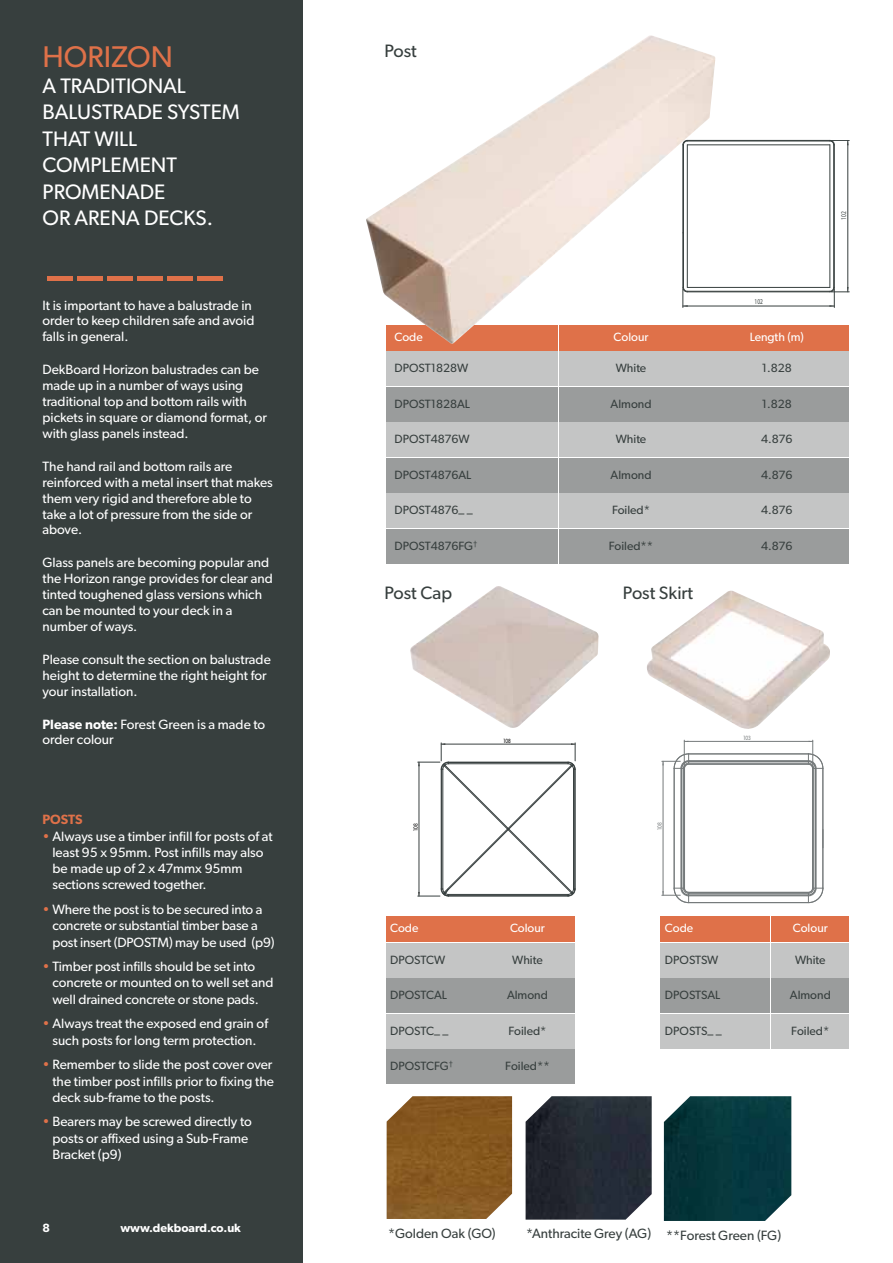
<style>
.page{position:relative;width:893px;height:1263px;background:#fff}
.page>*{position:absolute;margin:0;border:0;box-sizing:border-box;transform-origin:0 0}
.t1{font:55.5px "Gibson";color:#df7149}
.t2{font:30px "Gibson";color:#df7149}
.t3{font:21px/26.4px "Gibson";color:#fff}
.t4{font:18px "Gibson";color:#373f3e}
.t5{font:13.5px/15.9px "Gibson";color:#fff}
.t6{font:13.5px "Gibson";color:#373f3e}
.t7{font:600 13.5px "Gibson";letter-spacing:-.005em;color:#df7149}
.t8{font:12px "Gibson";color:#373f3e}
.t9{font:12px "Gibson";color:#fff}
.t10{font:600 12px "Gibson";color:#fff}
.t11{font:7.35px "Myriad Pro";color:#373f3e;scale:.75 1}
.t12{font:6.15px "Gibson";color:#000;scale:.75 1}
.t13{font:6.15px "Gibson";color:#757a7b;scale:.75 1}
.s1{font-weight:600}
.s2{color:#df7149}
</style>
<div class="page">
<div style="left:386px;top:916px;width:92px;height:25px;background:#df7149"></div>
<div style="left:480px;top:916px;width:95px;height:25px;background:#df7149"></div>
<div style="left:386px;top:943px;width:92px;height:34px;background:#c4c5c5"></div>
<div style="left:480px;top:943px;width:95px;height:34px;background:#c4c5c5"></div>
<div style="left:386px;top:978px;width:92px;height:34px;background:#9a9c9c"></div>
<div style="left:480px;top:978px;width:95px;height:34px;background:#9a9c9c"></div>
<div style="left:386px;top:1014px;width:92px;height:34px;background:#c4c5c5"></div>
<div style="left:480px;top:1014px;width:95px;height:34px;background:#c4c5c5"></div>
<div style="left:386px;top:1049px;width:92px;height:35px;background:#9a9c9c"></div>
<div style="left:480px;top:1049px;width:95px;height:35px;background:#9a9c9c"></div>
<div style="left:661px;top:916px;width:109px;height:25px;background:#df7149"></div>
<div style="left:772px;top:916px;width:77px;height:25px;background:#df7149"></div>
<div style="left:661px;top:943px;width:109px;height:34px;background:#c4c5c5"></div>
<div style="left:772px;top:943px;width:77px;height:34px;background:#c4c5c5"></div>
<div style="left:661px;top:978px;width:109px;height:34px;background:#9a9c9c"></div>
<div style="left:772px;top:978px;width:77px;height:34px;background:#9a9c9c"></div>
<div style="left:661px;top:1014px;width:109px;height:34px;background:#c4c5c5"></div>
<div style="left:772px;top:1014px;width:77px;height:34px;background:#c4c5c5"></div>
<img style="left:410px;top:586px;width:189px;height:142px">
<img style="left:647px;top:590px;width:183px;height:139px">
<svg style="left:418px;top:743px;width:158px;height:154px"></svg>
<svg style="left:662px;top:740px;width:162px;height:163px"></svg>
<hr style="left:684px;top:741px;width:129px;height:1px;background:#757a7b">
<div style="left:0;top:0;width:302px;height:1263px;background:#373f3e"></div>
<div style="left:386px;top:325px;width:171px;height:25px;background:#df7149"></div>
<div style="left:559px;top:325px;width:144px;height:25px;background:#df7149"></div>
<div style="left:705px;top:325px;width:144px;height:25px;background:#df7149"></div>
<div style="left:386px;top:352px;width:171px;height:34px;background:#c4c5c5"></div>
<div style="left:559px;top:352px;width:144px;height:34px;background:#c4c5c5"></div>
<div style="left:705px;top:352px;width:144px;height:34px;background:#c4c5c5"></div>
<div style="left:386px;top:387px;width:171px;height:34px;background:#9a9c9c"></div>
<div style="left:559px;top:387px;width:144px;height:34px;background:#9a9c9c"></div>
<div style="left:705px;top:387px;width:144px;height:34px;background:#9a9c9c"></div>
<div style="left:386px;top:423px;width:171px;height:34px;background:#c4c5c5"></div>
<div style="left:559px;top:423px;width:144px;height:34px;background:#c4c5c5"></div>
<div style="left:705px;top:423px;width:144px;height:34px;background:#c4c5c5"></div>
<div style="left:386px;top:458px;width:171px;height:34px;background:#9a9c9c"></div>
<div style="left:559px;top:458px;width:144px;height:34px;background:#9a9c9c"></div>
<div style="left:705px;top:458px;width:144px;height:34px;background:#9a9c9c"></div>
<div style="left:386px;top:494px;width:171px;height:34px;background:#c4c5c5"></div>
<div style="left:559px;top:494px;width:144px;height:34px;background:#c4c5c5"></div>
<div style="left:705px;top:494px;width:144px;height:34px;background:#c4c5c5"></div>
<div style="left:386px;top:529px;width:171px;height:34px;background:#9a9c9c"></div>
<div style="left:559px;top:529px;width:144px;height:34px;background:#9a9c9c"></div>
<div style="left:705px;top:529px;width:144px;height:34px;background:#9a9c9c"></div>
<hr style="left:833px;top:145px;width:1px;height:142px;background:#373f3e">
<hr style="left:687px;top:141px;width:143px;height:1px;background:#373f3e">
<hr style="left:687px;top:144px;width:143px;height:1px;background:#373f3e">
<hr style="left:829px;top:145px;width:1px;height:142px;background:#373f3e">
<hr style="left:687px;top:287px;width:143px;height:1px;background:#373f3e">
<hr style="left:834px;top:145px;width:1px;height:142px;background:#373f3e">
<hr style="left:687px;top:140px;width:143px;height:1px;background:#373f3e">
<hr style="left:687px;top:291px;width:143px;height:1px;background:#373f3e">
<svg style="left:829px;top:140px;width:20px;height:6px"></svg>
<hr style="left:847px;top:140px;width:1px;height:152px;background:#373f3e">
<svg style="left:829px;top:287px;width:20px;height:20px"></svg>
<hr style="left:683px;top:306px;width:151px;height:1px;background:#373f3e">
<img style="left:366px;top:35px;width:350px;height:309px">
<img style="left:387px;top:1096px;width:125px;height:123px">
<img style="left:664px;top:1096px;width:127px;height:125px">
<img style="left:526px;top:1096px;width:126px;height:123px">
<h2 class="t2" style="left:43px;top:45px;width:132px">HORIZON</h2>
<h3 class="t3" style="left:43px;top:75px;width:199px">A TRADITIONAL<br>BALUSTRADE SYSTEM<br>THAT WILL<br>COMPLEMENT<br>PROMENADE<br>OR ARENA DECKS.</h3>
<h1 class="t1" style="left:47px;top:254px;width:177px">– – – – – –</h1>
<p class="t5" style="left:43px;top:298px;width:213px">It is important to have a balustrade in order to keep children safe and avoid falls in general.</p>
<p class="t5" style="left:43px;top:363px;width:226px">DekBoard Horizon balustrades can be made up in a number of ways using traditional top and bottom rails with pickets in square or diamond format, or with glass panels instead.</p>
<p class="t5" style="left:43px;top:460px;width:232px">The hand rail and bottom rails are reinforced with a metal insert that makes them very rigid and therefore able to take a lot of pressure from the side or above.</p>
<p class="t5" style="left:43px;top:556px;width:232px">Glass panels are becoming popular and the Horizon range provides for clear and tinted toughened glass versions which can be mounted to your deck in a number of ways.</p>
<p class="t5" style="left:43px;top:653px;width:230px">Please consult the section on balustrade height to determine the right height for your installation.</p>
<p class="t5" style="left:43px;top:717px;width:224px"><span class="s1">Please note:</span> Forest Green is a made to order colour</p>
<p class="t7" style="left:43px;top:815px;width:42px">POSTS</p>
<p class="t5" style="left:52px;top:830px;width:222px;text-indent:-10px"><span class="s2">•</span> Always use a timber infill for posts of at least 95 x 95mm. Post infills may also be made up of 2 x 47mmx 95mm sections screwed together.</p>
<p class="t5" style="left:52px;top:903px;width:224px;text-indent:-10px"><span class="s2">•</span> Where the post is to be secured into a concrete or substantial timber base a post insert (DPOSTM) may be used (p9)</p>
<p class="t5" style="left:52px;top:960px;width:222px;text-indent:-10px"><span class="s2">•</span> Timber post infills should be set into concrete or mounted on to well set and well drained concrete or stone pads.</p>
<p class="t5" style="left:43px;top:1017px;width:227px;text-align:center"><span class="s2">•</span> Always treat the exposed end grain of such posts for long term protection.</p>
<p class="t5" style="left:52px;top:1058px;width:223px;text-align:justify;text-indent:-10px"><span class="s2">•</span> Remember to slide the post cover over the timber post infills prior to fixing the deck sub-frame to the posts.</p>
<p class="t5" style="left:52px;top:1115px;width:201px;text-indent:-10px"><span class="s2">•</span> Bearers may be screwed directly to posts or affixed using a Sub-Frame<br>Bracket (p9)</p>
<p class="t10" style="left:43px;top:1223px;width:9px">8</p>
<p class="t10" style="left:120px;top:1223px;width:122px">www.dekboard.co.uk</p>
<h3 class="t4" style="left:384px;top:44px;width:34px">Post</h3>
<p class="t11" style="left:755px;top:298px;width:13px">102</p>
<p class="t9" style="left:394px;top:333px;width:30px">Code</p>
<p class="t9" style="left:614px;top:333px;width:36px">Colour</p>
<p class="t9" style="left:750px;top:333px;width:56px">Length (m)</p>
<p class="t8" style="left:394px;top:364px;width:75px">DPOST1828W</p>
<p class="t8" style="left:616px;top:364px;width:32px">White</p>
<p class="t8" style="left:762px;top:364px;width:31px">1.828</p>
<p class="t8" style="left:394px;top:399px;width:77px">DPOST1828AL</p>
<p class="t8" style="left:611px;top:399px;width:42px">Almond</p>
<p class="t8" style="left:762px;top:399px;width:31px">1.828</p>
<p class="t8" style="left:394px;top:435px;width:77px">DPOST4876W</p>
<p class="t8" style="left:616px;top:435px;width:32px">White</p>
<p class="t8" style="left:761px;top:435px;width:33px">4.876</p>
<p class="t8" style="left:394px;top:470px;width:78px">DPOST4876AL</p>
<p class="t8" style="left:611px;top:470px;width:42px">Almond</p>
<p class="t8" style="left:761px;top:470px;width:33px">4.876</p>
<p class="t8" style="left:394px;top:506px;width:80px">DPOST4876_ _</p>
<p class="t8" style="left:612px;top:506px;width:40px">Foiled*</p>
<p class="t8" style="left:761px;top:506px;width:33px">4.876</p>
<p class="t8" style="left:394px;top:541px;width:84px">DPOST4876FG<sup>†</sup></p>
<p class="t8" style="left:609px;top:541px;width:46px">Foiled**</p>
<p class="t8" style="left:761px;top:541px;width:33px">4.876</p>
<h3 class="t4" style="left:384px;top:586px;width:69px">Post Cap</h3>
<h3 class="t4" style="left:623px;top:586px;width:72px">Post Skirt</h3>
<p class="t11" style="left:839px;top:220px;width:13px;rotate:-90deg">102</p>
<p class="t12" style="left:504px;top:737px;width:11px">108</p>
<p class="t12" style="left:412px;top:831px;width:11px;rotate:-90deg">108</p>
<p class="t13" style="left:656px;top:830px;width:11px;rotate:-90deg">108</p>
<p class="t13" style="left:744px;top:734px;width:11px">103</p>
<p class="t9" style="left:390px;top:924px;width:30px">Code</p>
<p class="t9" style="left:510px;top:924px;width:36px">Colour</p>
<p class="t8" style="left:390px;top:955px;width:56px">DPOSTCW</p>
<p class="t8" style="left:512px;top:955px;width:32px">White</p>
<p class="t8" style="left:390px;top:991px;width:58px">DPOSTCAL</p>
<p class="t8" style="left:507px;top:991px;width:42px">Almond</p>
<p class="t8" style="left:390px;top:1026px;width:60px">DPOSTC_ _</p>
<p class="t8" style="left:508px;top:1026px;width:40px">Foiled*</p>
<p class="t8" style="left:390px;top:1062px;width:64px">DPOSTCFG<sup>†</sup></p>
<p class="t8" style="left:505px;top:1062px;width:46px">Foiled**</p>
<p class="t9" style="left:665px;top:924px;width:30px">Code</p>
<p class="t9" style="left:793px;top:924px;width:36px">Colour</p>
<p class="t8" style="left:665px;top:955px;width:55px">DPOSTSW</p>
<p class="t8" style="left:795px;top:955px;width:32px">White</p>
<p class="t8" style="left:665px;top:991px;width:57px">DPOSTSAL</p>
<p class="t8" style="left:790px;top:991px;width:42px">Almond</p>
<p class="t8" style="left:665px;top:1026px;width:58px">DPOSTS_ _</p>
<p class="t8" style="left:791px;top:1026px;width:40px">Foiled*</p>
<p class="t6" style="left:388px;top:1229px;width:109px">*Golden Oak (GO)</p>
<p class="t6" style="left:526px;top:1229px;width:257px">*Anthracite Grey (AG) **Forest Green (FG)</p>
</div>
